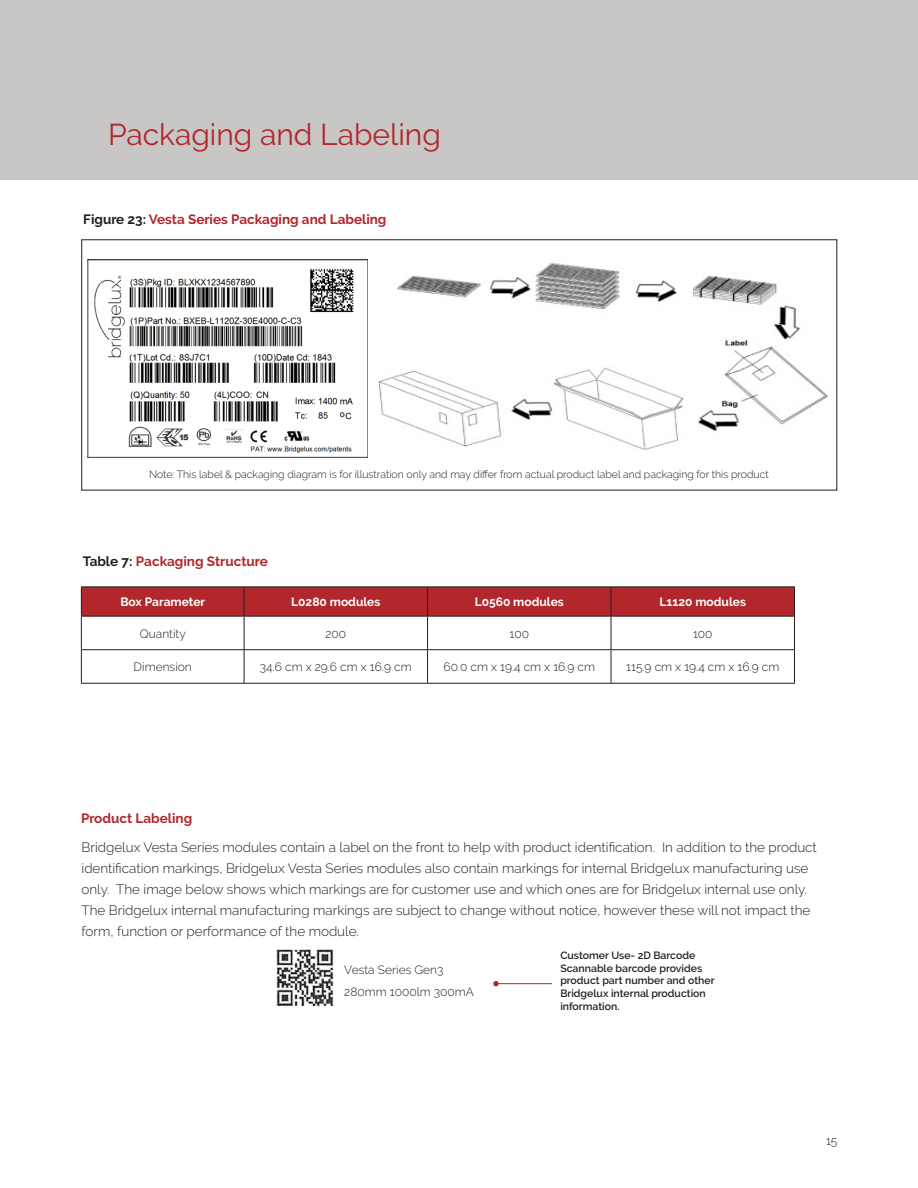
<style>
.page{position:relative;width:918px;height:1188px;background:#fff}
.page>*{position:absolute;margin:0;border:0;box-sizing:border-box;transform-origin:0 0}
.t1{font:30px "Raleway";color:#b1272c}
.t2{font:300 13.5px/21px "Raleway";color:#231f20}
.t3{font:700 13.5px "Raleway";color:#b1272c}
.t4{font:300 12px/21.8px "Raleway";color:#231f20}
.t5{font:700 12px "Raleway";color:#fff}
.t6{font:300 10.5px "Raleway";color:#231f20}
.t7{font:600 10.5px/12.8px "Raleway";color:#231f20}
.s1{color:#231f20}
</style>
<div class="page">
<div style="left:0;top:0;width:918px;height:180px;background:#c8c7c6"></div>
<img style="left:366px;top:262px;width:463px;height:196px">
<img style="left:276px;top:949px;width:58px;height:57px">
<hr style="left:497px;top:983px;width:55px;height:1px;background:#b1272c">
<svg style="left:493px;top:981px;width:6px;height:5px"></svg>
<svg style="left:81px;top:587px;width:714px;height:29px;background:#ac262b"></svg>
<hr style="left:81px;top:616px;width:163px;height:1px;background:#231f20">
<hr style="left:81px;top:617px;width:1px;height:32px;background:#231f20">
<hr style="left:244px;top:616px;width:184px;height:1px;background:#231f20">
<hr style="left:244px;top:617px;width:1px;height:32px;background:#231f20">
<hr style="left:428px;top:616px;width:183px;height:1px;background:#231f20">
<hr style="left:427px;top:617px;width:1px;height:32px;background:#231f20">
<hr style="left:611px;top:616px;width:184px;height:1px;background:#231f20">
<hr style="left:611px;top:617px;width:1px;height:32px;background:#231f20">
<hr style="left:794px;top:617px;width:1px;height:32px;background:#231f20">
<hr style="left:81px;top:649px;width:163px;height:1px;background:#231f20">
<hr style="left:81px;top:650px;width:1px;height:33px;background:#231f20">
<hr style="left:244px;top:649px;width:184px;height:1px;background:#231f20">
<hr style="left:244px;top:650px;width:1px;height:33px;background:#231f20">
<hr style="left:428px;top:649px;width:183px;height:1px;background:#231f20">
<hr style="left:427px;top:650px;width:1px;height:33px;background:#231f20">
<hr style="left:611px;top:649px;width:184px;height:1px;background:#231f20">
<hr style="left:611px;top:650px;width:1px;height:33px;background:#231f20">
<hr style="left:794px;top:650px;width:1px;height:33px;background:#231f20">
<hr style="left:81px;top:683px;width:163px;height:1px;background:#231f20">
<hr style="left:244px;top:683px;width:184px;height:1px;background:#231f20">
<hr style="left:428px;top:683px;width:183px;height:1px;background:#231f20">
<hr style="left:611px;top:683px;width:184px;height:1px;background:#231f20">
<img style="left:88px;top:259px;width:280px;height:198px">
<h1 class="t1" style="left:108px;top:117px;width:334px">Packaging and Labeling</h1>
<p class="t3" style="left:83px;top:212px;width:305px"><span class="s1">Figure 23:</span> Vesta Series Packaging and Labeling</p>
<p class="t6" style="left:149px;top:468px;width:621px">Note: This label &amp; packaging diagram is for illustration only and may differ from actual product label and packaging for this product</p>
<p class="t3" style="left:83px;top:553px;width:187px"><span class="s1">Table 7:</span> Packaging Structure</p>
<p class="t5" style="left:120px;top:595px;width:86px">Box Parameter</p>
<p class="t5" style="left:291px;top:595px;width:91px">L0280 modules</p>
<p class="t5" style="left:475px;top:595px;width:91px">L0560 modules</p>
<p class="t5" style="left:660px;top:595px;width:88px">L1120 modules</p>
<p class="t4" style="left:140px;top:623px;width:48px">Quantity</p>
<p class="t4" style="left:325px;top:623px;width:22px">200</p>
<p class="t4" style="left:510px;top:623px;width:21px">100</p>
<p class="t4" style="left:693px;top:623px;width:21px">100</p>
<p class="t4" style="left:134px;top:656px;width:60px">Dimension</p>
<p class="t4" style="left:260px;top:656px;width:153px">34.6 cm x 29.6 cm x 16.9 cm</p>
<p class="t4" style="left:443px;top:656px;width:153px">60.0 cm x 19.4 cm x 16.9 cm</p>
<p class="t4" style="left:626px;top:656px;width:155px">115.9 cm x 19.4 cm x 16.9 cm</p>
<p class="t3" style="left:81px;top:810px;width:113px">Product Labeling</p>
<p class="t2" style="left:82px;top:837px;width:737px">Bridgelux Vesta Series modules contain a label on the front to help with product identification. In addition to the product identification markings, Bridgelux Vesta Series modules also contain markings for internal Bridgelux manufacturing use only. The image below shows which markings are for customer use and which ones are for Bridgelux internal use only.<br>The Bridgelux internal manufacturing markings are subject to change without notice, however these will not impact the form, function or performance of the module.</p>
<p class="t4" style="left:344px;top:959px;width:131px">Vesta Series Gen3<br>280mm 1000lm 300mA</p>
<p class="t7" style="left:560px;top:949px;width:156px">Customer Use- 2D Barcode<br>Scannable barcode provides product part number and other<br>Bridgelux internal production information.</p>
<p class="t4" style="left:826px;top:1130px;width:13px">15</p>
</div>
